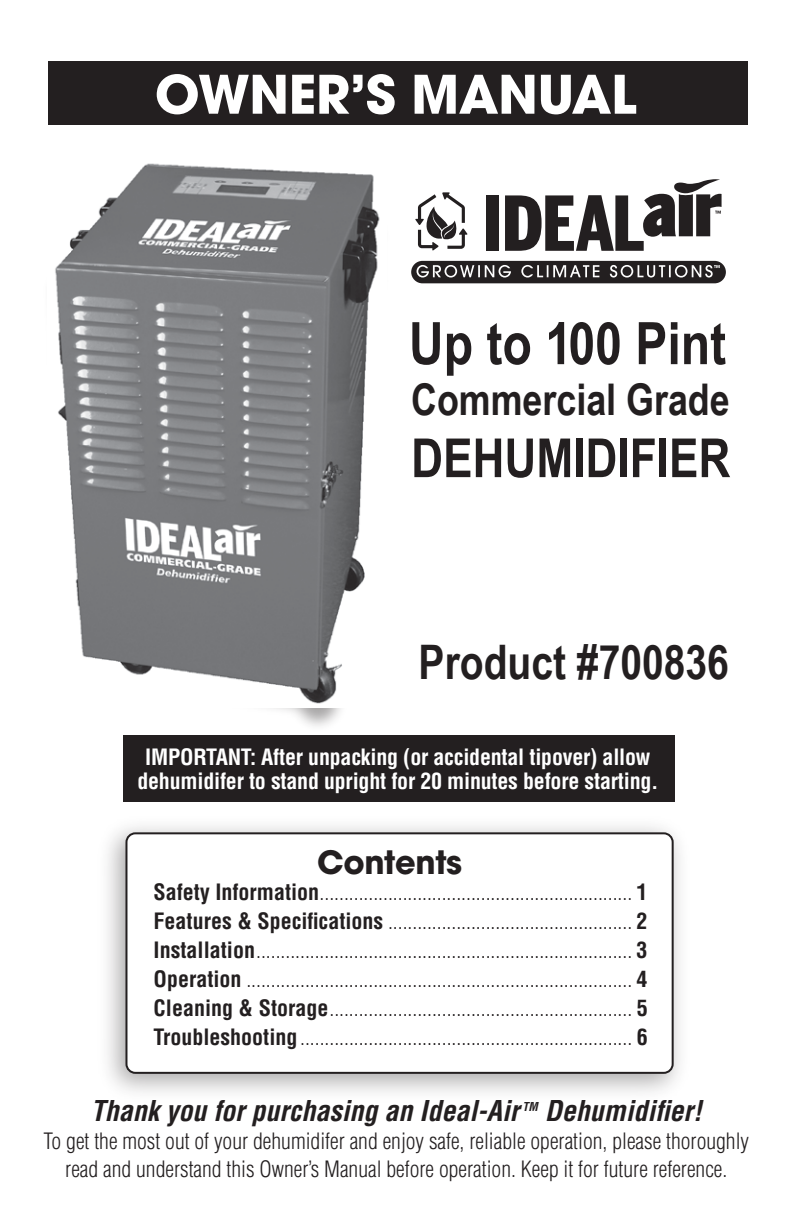
<style>
.page{position:relative;width:792px;height:1224px;background:#fff}
.page>*{position:absolute;margin:0;border:0;box-sizing:border-box;transform-origin:0 0}
.t1{font:700 58.6px "Arial Narrow";color:#231f20}
.t2{font:700 54px "Arial Narrow";color:#231f20}
.t3{font:700 52.6px "Avant Garde";letter-spacing:-.01em;color:#fff}
.t4{font:700 47.6px "Arial Narrow";color:#231f20}
.t5{font:700 43.6px "Arial Narrow";color:#231f20}
.t6{font:700 32px "Avant Garde";letter-spacing:-.01em;color:#231f20}
.t7{font:italic 700 condensed 28px "Helvetica LT Std";color:#231f20}
.t8{font:300 condensed 22px/29px "Helvetica LT Std";color:#231f20;text-align:justify}
.t9{font:700 condensed 22px/24px "Helvetica LT Std";letter-spacing:-.01em;color:#fff;text-align:center}
.t10{font:italic 700 condensed 12px "Helvetica LT Std";color:#231f20}
.s1{font-weight:700}
</style>
<div class="page">
<div style="left:48px;top:61px;width:700px;height:64px;background:#231f20"></div>
<img style="left:107px;top:826px;width:573px;height:267px">
<div style="left:126px;top:833px;width:547px;height:240px;background:#fff;border-radius:9px"></div>
<div style="left:125px;top:832px;width:549px;height:242px;border:2px solid #231f20;border-radius:9px"></div>
<div style="left:123px;top:735px;width:552px;height:67px;background:#231f20"></div>
<img style="left:55px;top:163px;width:325px;height:541px">
<div style="left:411px;top:261px;width:315px;height:22px;background:#231f20;border-radius:11px"></div>
<div style="left:486px;top:195px;width:13px;height:56px;background:#231f20"></div>
<svg style="left:505px;top:179px;width:217px;height:72px"></svg>
<svg style="left:415px;top:192px;width:53px;height:59px"></svg>
<svg style="left:417px;top:265px;width:303px;height:13px"></svg>
<h3 class="t3" style="left:155px;top:60px;width:483px">OWNER’S MANUAL</h3>
<h1 class="t1" style="left:409px;top:299px;width:319px">Up to 100 Pint</h1>
<h3 class="t5" style="left:411px;top:367px;width:320px">Commercial Grade</h3>
<h2 class="t2" style="left:411px;top:417px;width:321px">DEHUMIDIFIER</h2>
<h3 class="t4" style="left:419px;top:626px;width:312px">Product #700836</h3>
<p class="t9" style="left:137px;top:745px;width:523px">IMPORTANT: After unpacking (or accidental tipover) allow dehumidifer to stand upright for 20 minutes before starting.</p>
<h3 class="t6" style="left:317px;top:841px;width:147px">Contents</h3>
<p class="t8" style="left:154px;top:877px;width:496px"><span class="s1">Safety Information</span>................................................................ <span class="s1">1<br>Features &amp; Specifications</span> .................................................. <span class="s1">2<br>Installation</span>............................................................................. <span class="s1">3<br>Operation</span> ............................................................................... <span class="s1">4<br>Cleaning &amp; Storage</span>.............................................................. <span class="s1">5<br>Troubleshooting</span>.................................................................... <span class="s1">6</span></p>
<p class="t7" style="left:91px;top:1093px;width:430px">Thank you for purchasing an Ideal-Air</p>
<p class="t10" style="left:523px;top:1099px;width:17px">TM</p>
<p class="t7" style="left:545px;top:1093px;width:159px">Dehumidifier!</p>
<p class="t8" style="left:44px;top:1127px;width:707px;line-height:28px;text-align:center">To get the most out of your dehumidifer and enjoy safe, reliable operation, please thoroughly read and understand this Owner’s Manual before operation. Keep it for future reference.</p>
</div>
